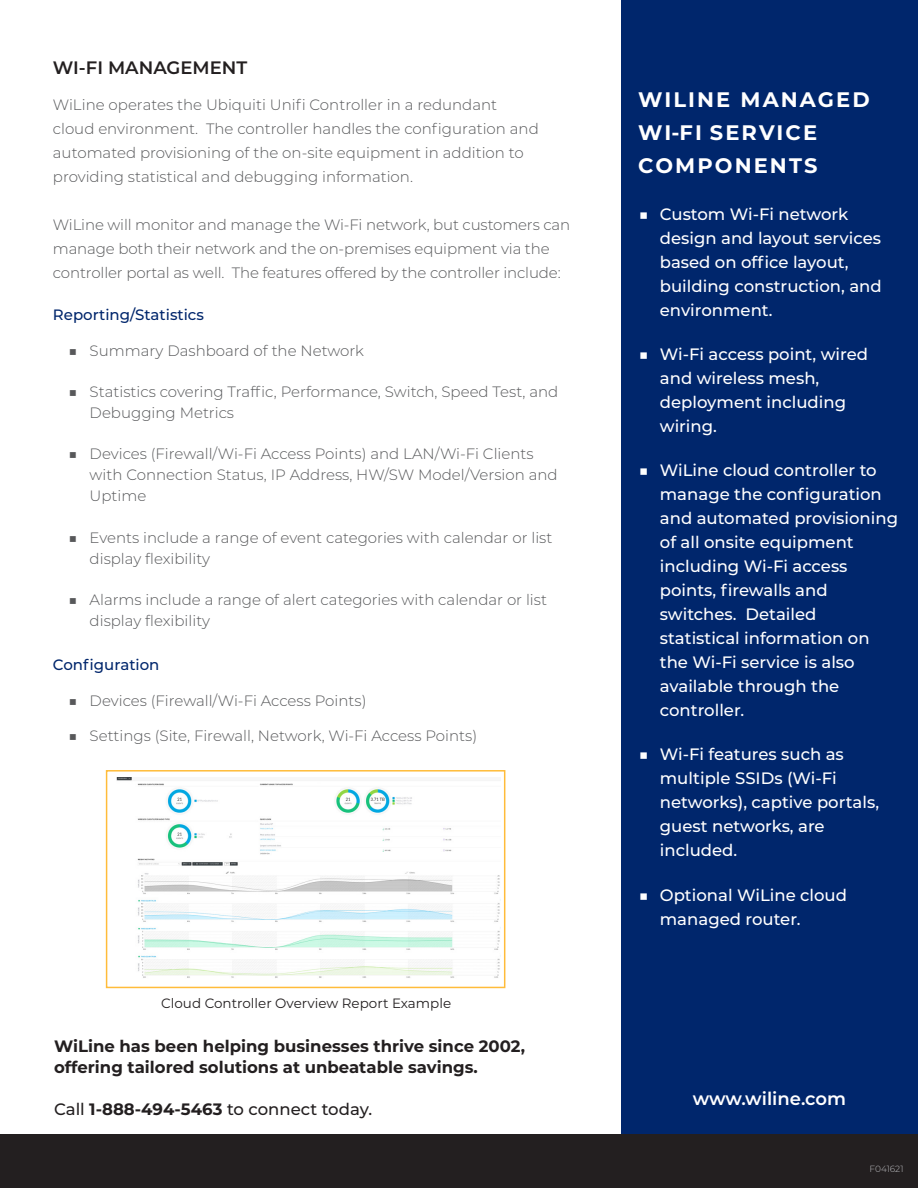
<style>
.page{position:relative;width:918px;height:1188px;background:#fff}
.page>*{position:absolute;margin:0;border:0;box-sizing:border-box;transform-origin:0 0}
.t1{font:700 21px/33px "Montserrat";letter-spacing:.1em;color:#fff}
.t2{font:600 18px "Montserrat";color:#231f20}
.t3{font:600 18px "Montserrat";color:#fff}
.t4{font:500 16.5px/24px "Montserrat";color:#fff}
.t5{font:700 16.5px/21px "Montserrat";color:#231f20}
.t6{font:500 16.5px "Montserrat";color:#231f20}
.t7{font:300 15px/24px "Montserrat";color:#57585a}
.t8{font:500 15px "Montserrat";color:#00266c}
.t9{font:13.5px "Montserrat";color:#231f20}
.t10{font:300 9px "Montserrat";color:#bcbdc0}
.s1{font-weight:700}
.s2{font-weight:300}
</style>
<div class="page">
<div style="left:106px;top:770px;width:399px;height:218px;border:2px solid #ffbc3a"></div>
<div style="left:621px;top:0;width:297px;height:1134px;background:#00266c"></div>
<img style="left:117px;top:777px;width:383px;height:201px">
<div style="left:0;top:1134px;width:918px;height:54px;background:#231f20"></div>
<p class="t2" style="left:53px;top:55px;width:196px">WI-FI MANAGEMENT</p>
<p class="t7" style="left:53px;top:92px;width:487px">WiLine operates the Ubiquiti Unifi Controller in a redundant cloud environment. The controller handles the configuration and automated provisioning of the on-site equipment in addition to providing statistical and debugging information.</p>
<p class="t7" style="left:53px;top:212px;width:519px">WiLine will monitor and manage the Wi-Fi network, but customers can manage both their network and the on-premises equipment via the controller portal as well. The features offered by the controller include:</p>
<p class="t8" style="left:53px;top:304px;width:153px">Reporting/Statistics</p>
<p class="t7" style="left:69px;top:338px;width:297px">■ Summary Dashboard of the Network</p>
<p class="t7" style="left:90px;top:381px;width:470px;line-height:21px;text-indent:-21px">■ Statistics covering Traffic, Performance, Switch, Speed Test, and<br>Debugging Metrics</p>
<p class="t7" style="left:90px;top:443px;width:470px;line-height:21px;text-indent:-21px">■ Devices (Firewall/Wi-Fi Access Points) and LAN/Wi-Fi Clients with Connection Status, IP Address, HW/SW Model/Version and<br>Uptime</p>
<p class="t7" style="left:90px;top:526px;width:464px;line-height:21px;text-indent:-21px">■ Events include a range of event categories with calendar or list display flexibility</p>
<p class="t7" style="left:90px;top:589px;width:459px;line-height:21px;text-indent:-21px">■ Alarms include a range of alert categories with calendar or list display flexibility</p>
<p class="t8" style="left:53px;top:654px;width:108px">Configuration</p>
<p class="t7" style="left:69px;top:688px;width:299px">■ Devices (Firewall/Wi-Fi Access Points)</p>
<p class="t7" style="left:69px;top:724px;width:410px">■ Settings (Site, Firewall, Network, Wi-Fi Access Points)</p>
<p class="t9" style="left:161px;top:994px;width:292px">Cloud Controller Overview Report Example</p>
<p class="t5" style="left:54px;top:1035px;width:473px">WiLine has been helping businesses thrive since 2002, offering tailored solutions at unbeatable savings.</p>
<p class="t6" style="left:54px;top:1097px;width:320px">Call <span class="s1">1-888-494-5463</span> to connect today.</p>
<p class="t1" style="left:638px;top:82px;width:233px">WILINE MANAGED<br>WI-FI SERVICE<br>COMPONENTS</p>
<p class="t4" style="left:660px;top:201px;width:223px;text-indent:-21px"><span class="s2">■</span> Custom Wi-Fi network design and layout services based on office layout, building construction, and environment.</p>
<p class="t4" style="left:660px;top:341px;width:210px;text-indent:-21px"><span class="s2">■</span> Wi-Fi access point, wired and wireless mesh, deployment including wiring.</p>
<p class="t4" style="left:660px;top:458px;width:240px;text-indent:-21px"><span class="s2">■</span> WiLine cloud controller to manage the configuration and automated provisioning of all onsite equipment including Wi-Fi access points, firewalls and switches. Detailed statistical information on the Wi-Fi service is also available through the controller.</p>
<p class="t4" style="left:660px;top:742px;width:221px;text-indent:-21px"><span class="s2">■</span> Wi-Fi features such as multiple SSIDs (Wi-Fi networks), captive portals, guest networks, are included.</p>
<p class="t4" style="left:660px;top:882px;width:189px;text-indent:-21px"><span class="s2">■</span> Optional WiLine cloud managed router.</p>
<p class="t3" style="left:693px;top:1086px;width:155px">www.wiline.com</p>
<p class="t10" style="left:870px;top:1163px;width:35px">F041621</p>
</div>
